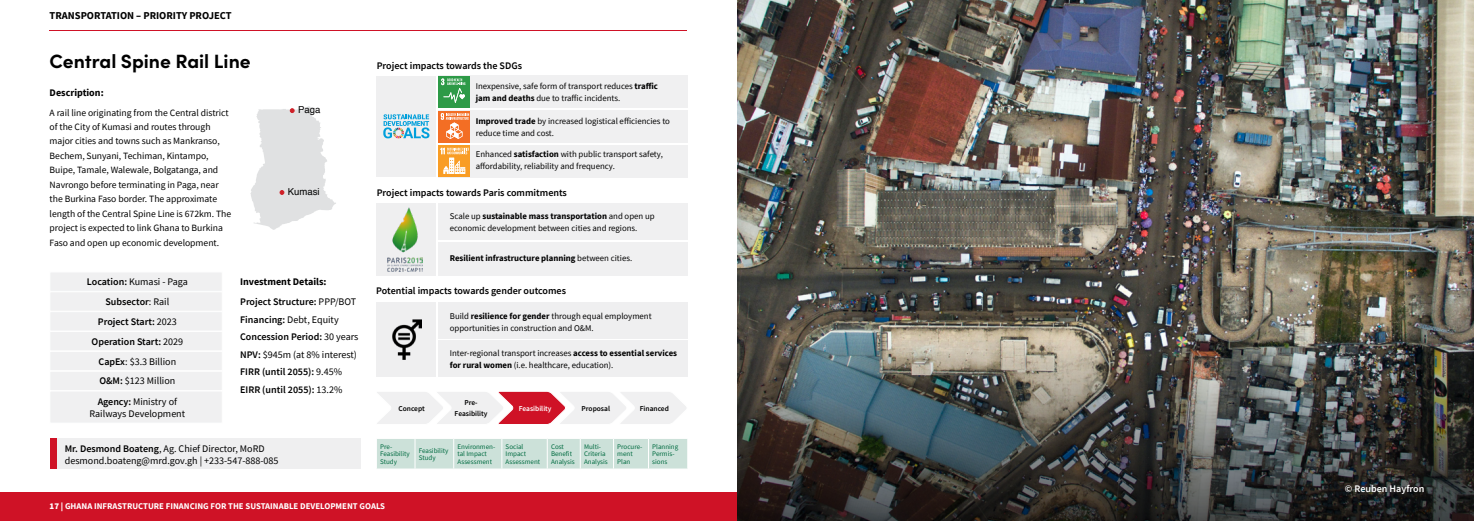
<style>
.page{position:relative;width:1474px;height:521px;background:#fff}
.page>*{position:absolute;margin:0;border:0;box-sizing:border-box;transform-origin:0 0}
.t1{font:700 19.25px "Sofia Pro";color:#000}
.t2{font:700 10.5px "Source Sans Pro";color:#000}
.t3{font:600 10.06px/19.9px "Source Sans Pro";color:#000;text-align:center}
.t4{font:10.06px/11.4px "Source Sans Pro";color:#000}
.t5{font:700 10.06px/20px "Source Sans Pro";color:#000}
.t6{font:600 10.06px "Source Sans Pro";color:#fff}
.t7{font:9.62px/14.4px "Source Sans Pro";color:#000}
.t8{font:9.54px "Helvetica";color:#000}
.t9{font:8.75px/12.2px "Source Sans Pro";color:#000}
.t10{font:700 8.75px "Source Sans Pro";color:#fff}
.t11{font:700 8.75px "Source Sans Pro";color:#000}
.t12{font:600 7.44px/10.5px "Source Sans Pro";color:#000;text-align:center}
.t13{font:600 7.44px "Source Sans Pro";color:#fff}
.t14{font:7px/7.3px "Source Sans Pro";color:#006b40}
.s1{font-weight:400}
.s2{font-weight:600}
.s3{font-weight:700}
.s4{font-weight:900}
</style>
<div class="page">
<hr style="left:50px;top:30px;width:637px;height:1px;background:#cf1226">
<div style="left:0;top:492px;width:1473px;height:29px;background:#cf1226"></div>
<div style="left:50px;top:272px;width:172px;height:20px;background:#f0f0f1;border:1px solid #fff"></div>
<div style="left:50px;top:292px;width:172px;height:19px;background:#f0f0f1"></div>
<div style="left:50px;top:311px;width:172px;height:20px;background:#f0f0f1;border:1px solid #fff"></div>
<div style="left:50px;top:331px;width:172px;height:20px;background:#f0f0f1;border:1px solid #fff"></div>
<div style="left:50px;top:351px;width:172px;height:20px;background:#f0f0f1;border:1px solid #fff"></div>
<div style="left:50px;top:371px;width:172px;height:20px;background:#f0f0f1;border:1px solid #fff"></div>
<div style="left:50px;top:391px;width:172px;height:32px;background:#f0f0f1"></div>
<svg style="left:377px;top:391px;width:309px;height:34px"></svg>
<div style="left:377px;top:439px;width:311px;height:29px;background:#cce1d9"></div>
<svg style="left:250px;top:106px;width:86px;height:124px"></svg>
<div style="left:376px;top:203px;width:59px;height:73px;background:#efeff0"></div>
<div style="left:438px;top:203px;width:249px;height:37px;background:#f0f0f1"></div>
<div style="left:438px;top:242px;width:249px;height:34px;background:#f0f0f1"></div>
<img style="left:387px;top:208px;width:36px;height:63px">
<div style="left:376px;top:302px;width:59px;height:75px;background:#efeff0"></div>
<div style="left:438px;top:302px;width:249px;height:36px;background:#efeff0"></div>
<div style="left:438px;top:341px;width:249px;height:36px;background:#efeff0"></div>
<img style="left:392px;top:319px;width:29px;height:41px">
<div style="left:376px;top:76px;width:59px;height:101px;background:#efeff0"></div>
<div style="left:438px;top:76px;width:249px;height:32px;background:#f0f0f1"></div>
<div style="left:438px;top:110px;width:249px;height:33px;background:#f0f0f1"></div>
<div style="left:438px;top:145px;width:249px;height:32px;background:#f0f0f1"></div>
<div style="left:438px;top:76px;width:32px;height:32px;background:#2d9a47"></div>
<svg style="left:441px;top:78px;width:24px;height:25px"></svg>
<div style="left:438px;top:111px;width:32px;height:31px;background:#f36e24"></div>
<svg style="left:441px;top:113px;width:28px;height:26px"></svg>
<svg style="left:438px;top:145px;width:32px;height:32px"></svg>
<svg style="left:440px;top:148px;width:29px;height:26px"></svg>
<svg style="left:383px;top:114px;width:46px;height:24px"></svg>
<img style="left:737px;top:0;width:736px;height:275px">
<img style="left:737px;top:275px;width:736px;height:246px">
<div style="left:50px;top:438px;width:311px;height:31px;background:#efeff0"></div>
<div style="left:50px;top:438px;width:7px;height:31px;background:#cf1226"></div>
<p class="t2" style="left:50px;top:8px;width:183px">TRANSPORTATION – PRIORITY PROJECT</p>
<h1 class="t1" style="left:50px;top:46px;width:203px">Central Spine Rail Line</h1>
<p class="t5" style="left:50px;top:83px;width:56px">Description:</p>
<p class="t7" style="left:50px;top:105px;width:183px">A rail line originating from the Central district of the City of Kumasi and routes through major cities and towns such as Mankranso, Bechem, Sunyani, Techiman, Kintampo, Buipe, Tamale, Walewale, Bolgatanga, and Navrongo before terminating in Paga, near the Burkina Faso border. The approximate length of the Central Spine Line is 672km. The project is expected to link Ghana to Burkina Faso and open up economic development.</p>
<p class="t3" style="left:87px;top:272px;width:102px">Location: <span class="s1">Kumasi - Paga<br></span>Subsector<span class="s1">: Rail<br></span>Project Start: <span class="s1">2023<br></span>Operation Start: <span class="s1">2029<br></span>CapEx<span class="s1">: $3.3 Billion<br></span>O&amp;M: <span class="s1">$123 Million<br></span>Agency: <span class="s1">Ministry of</span></p>
<p class="t4" style="left:90px;top:408px;width:97px">Railways Development</p>
<p class="t4" style="left:65px;top:443px;width:215px"><span class="s2">Mr. Desmond Boateng</span>, Ag. Chief Director, MoRD desmond.boateng@mrd.gov.gh | +233-547-888-085</p>
<p class="t8" style="left:298px;top:102px;width:24px">Paga</p>
<p class="t8" style="left:288px;top:184px;width:33px">Kumasi</p>
<p class="t5" style="left:240px;top:272px;width:118px">Investment Details:<br><span class="s2">Project Structure:</span> <span class="s1">PPP/BOT</span></p>
<p class="t3" style="left:240px;top:310px;width:120px;line-height:17.6px;text-align:left">Financing: <span class="s1">Debt, Equity<br></span>Concession Period: <span class="s1">30 years<br></span>NPV: <span class="s1">$945m (at 8% interest)<br></span>FIRR (until 2055): <span class="s1">9.45%<br></span>EIRR (until 2055): <span class="s1">13.2%</span></p>
<p class="t3" style="left:377px;top:55px;width:147px">Project impacts towards the SDGs</p>
<p class="t9" style="left:476px;top:80px;width:184px">Inexpensive, safe form of transport reduces <span class="s3">traffic jam and deaths</span> due to traffic incidents.</p>
<p class="t9" style="left:476px;top:115px;width:196px"><span class="s3">Improved trade</span> by increased logistical efficiencies to reduce time and cost.</p>
<p class="t9" style="left:476px;top:148px;width:189px">Enhanced <span class="s3">satisfaction</span> with public transport safety, affordability, reliability and frequency.</p>
<p class="t3" style="left:377px;top:183px;width:192px">Project impacts towards Paris commitments</p>
<p class="t9" style="left:450px;top:210px;width:206px">Scale up <span class="s3">sustainable mass transportation</span> and open up economic development between cities and regions.</p>
<p class="t11" style="left:450px;top:252px;width:184px">Resilient infrastructure planning <span class="s1">between cities.</span></p>
<p class="t3" style="left:376px;top:281px;width:191px">Potential impacts towards gender outcomes</p>
<p class="t9" style="left:450px;top:310px;width:203px">Build <span class="s3">resilience for gender</span> through equal employment opportunities in construction and O&amp;M.</p>
<p class="t9" style="left:450px;top:347px;width:229px">Inter-regional transport increases <span class="s3">access to essential services for rural women</span> (i.e. healthcare, education).</p>
<p class="t12" style="left:454px;top:398px;width:34px">Pre-<br>Feasibility</p>
<p class="t13" style="left:519px;top:403px;width:34px">Feasibility</p>
<p class="t12" style="left:581px;top:403px;width:30px">Proposal</p>
<p class="t12" style="left:639px;top:403px;width:31px">Financed</p>
<p class="t12" style="left:398px;top:403px;width:28px">Concept</p>
<p class="t14" style="left:380px;top:443px;width:31px">Pre-<br>Feasibility<br>Study</p>
<p class="t14" style="left:419px;top:447px;width:31px">Feasibility<br>Study</p>
<p class="t14" style="left:457px;top:443px;width:39px">Environmen&shy;tal Impact<br>Assessment</p>
<p class="t14" style="left:505px;top:443px;width:36px">Social<br>Impact<br>Assessment</p>
<p class="t14" style="left:551px;top:443px;width:25px">Cost<br>Benefit<br>Analysis</p>
<p class="t14" style="left:584px;top:443px;width:25px">Multi-<br>Criteria<br>Analysis</p>
<p class="t14" style="left:617px;top:443px;width:27px">Procure&shy;ment<br>Plan</p>
<p class="t14" style="left:652px;top:443px;width:28px">Planning<br>Permis&shy;sions</p>
<p class="t10" style="left:50px;top:500px;width:337px"><span class="s4">17 |</span> GHANA INFRASTRUCTURE FINANCING FOR THE SUSTAINABLE DEVELOPMENT GOALS</p>
<p class="t6" style="left:1344px;top:482px;width:81px">© Reuben Hayfron</p>
</div>
